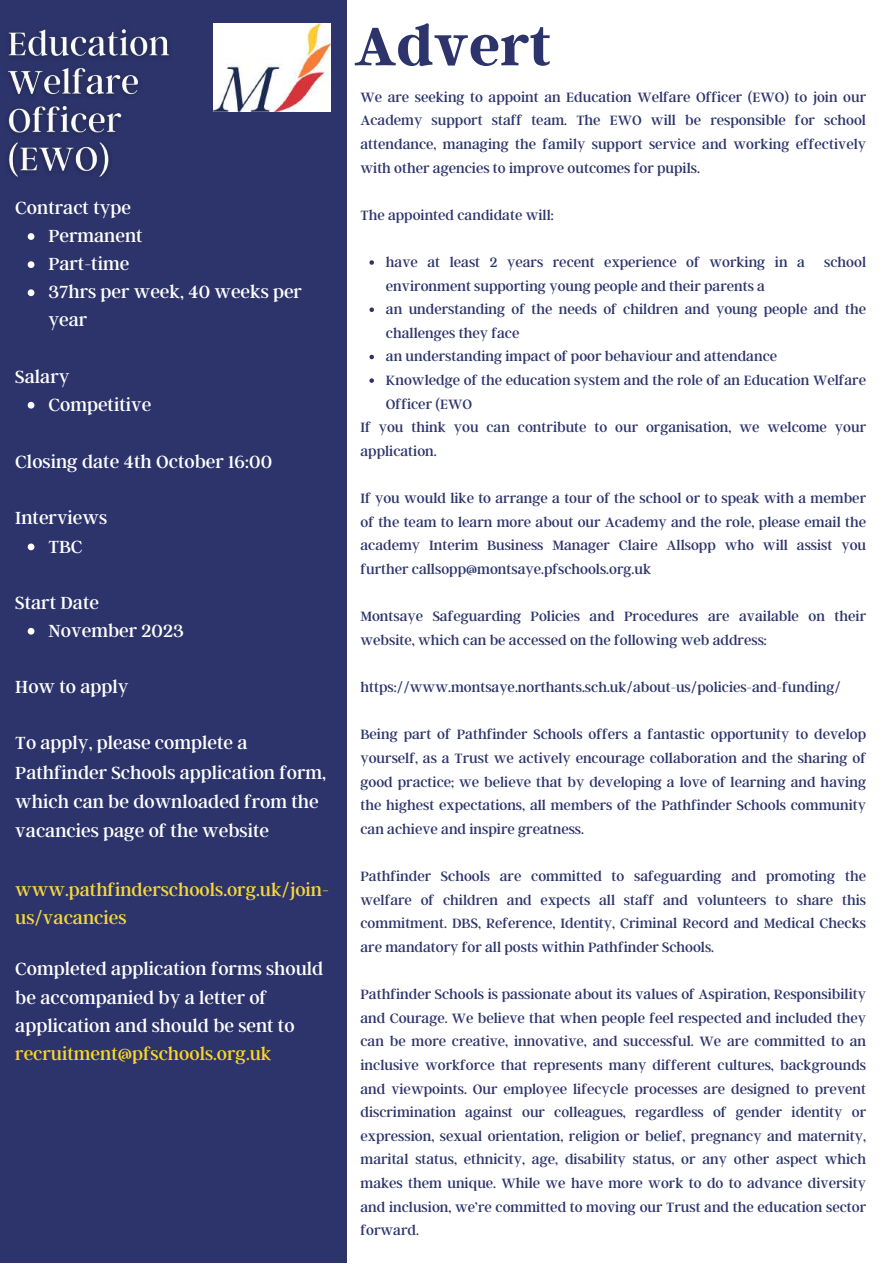
<style>
.page{position:relative;width:893px;height:1264px;background:#fff}
.page>*{position:absolute;margin:0;border:0;box-sizing:border-box;transform-origin:0 0}
.t1{font:700 60px "Argent CF";color:#2c346b}
.t2{font:19.5px/28px "Argent CF";color:#fff}
.t3{font:19.5px/28px "Argent CF";color:#f7d73b}
.t4{font:19.5px "Argent CF";color:#fbd628}
.t5{font:15px/23.5px "Argent CF";color:#2c346b;text-align:justify}
</style>
<div class="page">
<div style="left:0;top:0;width:346px;height:1262px;background:#2c346b"></div>
<img style="left:214px;top:24px;width:117px;height:87px">
<img style="left:7px;top:29px;width:163px;height:148px">
<svg style="left:369px;top:260px;width:5px;height:5px"></svg>
<svg style="left:369px;top:307px;width:5px;height:5px"></svg>
<svg style="left:369px;top:355px;width:5px;height:4px"></svg>
<svg style="left:369px;top:378px;width:5px;height:5px"></svg>
<svg style="left:28px;top:233px;width:6px;height:7px"></svg>
<svg style="left:28px;top:261px;width:6px;height:7px"></svg>
<svg style="left:28px;top:289px;width:6px;height:7px"></svg>
<svg style="left:28px;top:402px;width:6px;height:6px"></svg>
<svg style="left:28px;top:543px;width:6px;height:7px"></svg>
<svg style="left:28px;top:628px;width:6px;height:6px"></svg>
<h2 class="t2" style="left:15px;top:193px;width:117px">Contract type</h2>
<h2 class="t2" style="left:48px;top:221px;width:255px">Permanent<br>Part-time<br>37hrs per week, 40 weeks per year</h2>
<h2 class="t2" style="left:15px;top:361px;width:56px">Salary</h2>
<h2 class="t2" style="left:48px;top:389px;width:104px">Competitive</h2>
<h2 class="t2" style="left:15px;top:447px;width:258px">Closing date 4th October 16:00</h2>
<h2 class="t2" style="left:15px;top:503px;width:93px">Interviews</h2>
<h2 class="t2" style="left:48px;top:531px;width:36px">TBC</h2>
<h2 class="t2" style="left:15px;top:587px;width:85px">Start Date</h2>
<h2 class="t2" style="left:48px;top:615px;width:137px">November 2023</h2>
<h2 class="t2" style="left:15px;top:672px;width:115px">How to apply</h2>
<h2 class="t2" style="left:15px;top:727px;width:312px;line-height:29.2px">To apply, please complete a<br>Pathfinder Schools application form, which can be downloaded from the vacancies page of the website</h2>
<h2 class="t3" style="left:15px;top:874px;width:315px">www.pathfinderschools.org.uk/join&shy;us/vacancies</h2>
<h2 class="t2" style="left:15px;top:954px;width:309px">Completed application forms should be accompanied by a letter of application and should be sent to</h2>
<h2 class="t4" style="left:15px;top:1040px;width:258px">recruitment@pfschools.org.uk</h2>
<h1 class="t1" style="left:354px;top:7px;width:199px">Advert</h1>
<p class="t5" style="left:360px;top:84px;width:507px">We are seeking to appoint an Education Welfare Officer (EWO) to join our Academy support staff team. The EWO will be responsible for school attendance, managing the family support service and working effectively with other agencies to improve outcomes for pupils.</p>
<p class="t5" style="left:360px;top:202px;width:195px">The appointed candidate will:</p>
<p class="t5" style="left:386px;top:250px;width:420px">have at least 2 years recent experience of working in a</p>
<p class="t5" style="left:824px;top:250px;width:43px">school</p>
<p class="t5" style="left:386px;top:273px;width:481px;text-align:left">environment supporting young people and their parents a<br>an understanding of the needs of children and young people and the challenges they face<br>an understanding impact of poor behaviour and attendance<br>Knowledge of the education system and the role of an Education Welfare Officer (EWO</p>
<p class="t5" style="left:360px;top:415px;width:507px">If you think you can contribute to our organisation, we welcome your application.</p>
<p class="t5" style="left:360px;top:486px;width:507px">If you would like to arrange a tour of the school or to speak with a member of the team to learn more about our Academy and the role, please email the academy Interim Business Manager Claire Allsopp who will assist you further callsopp@montsaye.pfschools.org.uk</p>
<p class="t5" style="left:360px;top:604px;width:507px">Montsaye Safeguarding Policies and Procedures are available on their website, which can be accessed on the following web address:</p>
<p class="t5" style="left:360px;top:674px;width:482px">https://www.montsaye.northants.sch.uk/about-us/policies-and-funding/</p>
<p class="t5" style="left:360px;top:722px;width:507px">Being part of Pathfinder Schools offers a fantastic opportunity to develop yourself, as a Trust we actively encourage collaboration and the sharing of good practice; we believe that by developing a love of learning and having the highest expectations, all members of the Pathfinder Schools community can achieve and inspire greatness.</p>
<p class="t5" style="left:360px;top:863px;width:507px">Pathfinder Schools are committed to safeguarding and promoting the welfare of children and expects all staff and volunteers to share this commitment. DBS, Reference, Identity, Criminal Record and Medical Checks are mandatory for all posts within Pathfinder Schools.</p>
<p class="t5" style="left:360px;top:981px;width:507px">Pathfinder Schools is passionate about its values of Aspiration, Responsibility and Courage. We believe that when people feel respected and included they can be more creative, innovative, and successful. We are committed to an inclusive workforce that represents many different cultures, backgrounds and viewpoints. Our employee lifecycle processes are designed to prevent discrimination against our colleagues, regardless of gender identity or expression, sexual orientation, religion or belief, pregnancy and maternity, marital status, ethnicity, age, disability status, or any other aspect which makes them unique. While we have more work to do to advance diversity and inclusion, we’re committed to moving our Trust and the education sector forward.</p>
</div>
